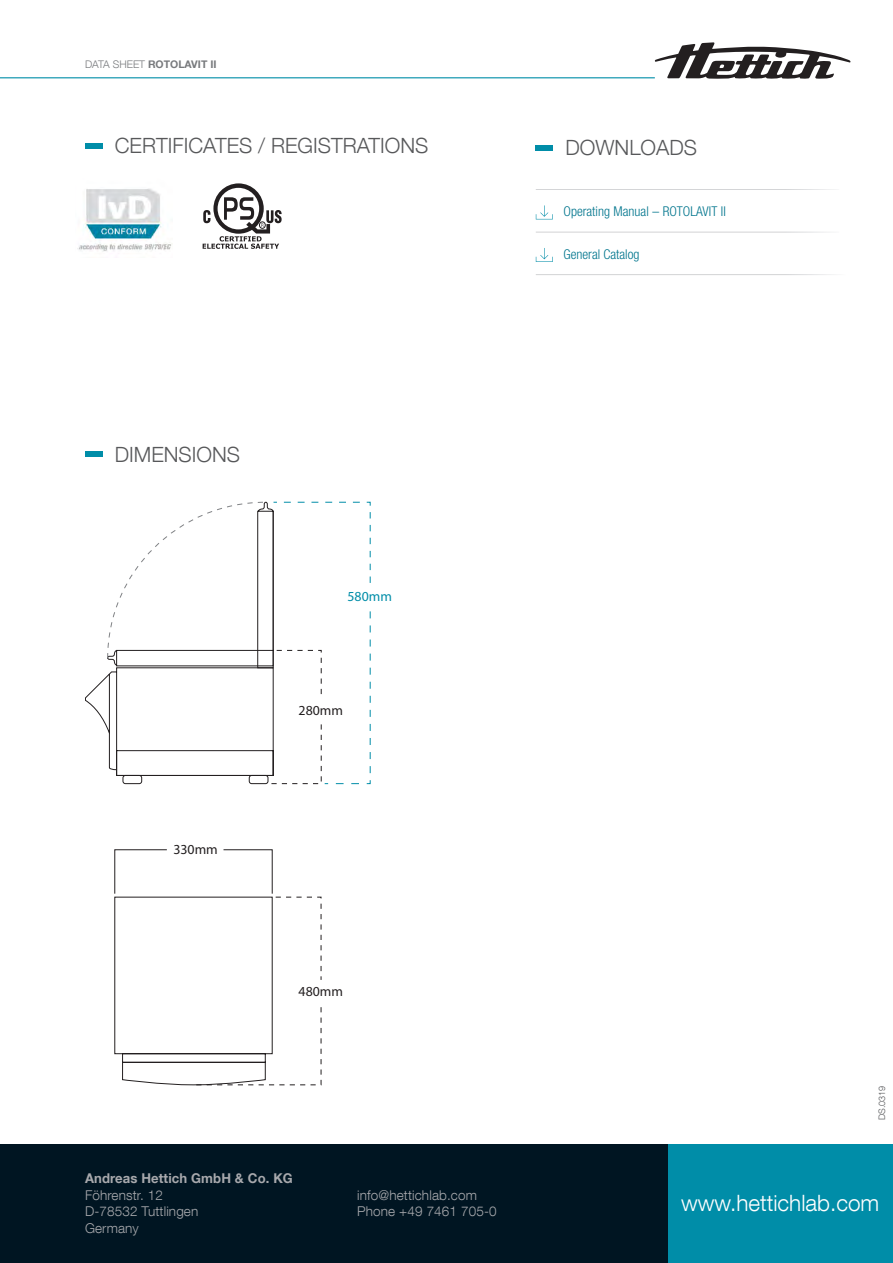
<style>
.page{position:relative;width:893px;height:1263px;background:#fff}
.page>*{position:absolute;margin:0;border:0;box-sizing:border-box;transform-origin:0 0}
.t1{font:300 22.5px "Helvetica Neue LT Com";color:#fff}
.t2{font:300 21px "Helvetica Neue LT Com";color:#57585a}
.t3{font:13.8px "Myriad Pro";color:#231f20}
.t4{font:13.8px "Myriad Pro";color:#008da8}
.t5{font:300 13.5px/16.5px "Helvetica Neue LT Com";letter-spacing:.01em;color:#a8a9ad}
.t6{font:300 condensed 13.5px "Helvetica Neue LT Com";color:#00758d}
.t7{font:700 13.5px "Helvetica Neue LT Com";letter-spacing:.01em;color:#a8a9ad}
.t8{font:700 10.5px "Helvetica Neue LT Com";color:#787a7d}
.t9{font:300 9px "Helvetica Neue LT Com";color:#57585a}
.s1{font-weight:300}
</style>
<div class="page">
<div style="left:668px;top:1144px;width:225px;height:119px;background:#008da8"></div>
<div style="left:0;top:1144px;width:668px;height:119px;background:#001522"></div>
<svg style="left:655px;top:42px;width:195px;height:37px"></svg>
<hr style="left:0;top:77px;width:655px;height:1px;background:#008da8">
<div style="left:85px;top:143px;width:17px;height:6px;background:#008da8"></div>
<div style="left:536px;top:145px;width:17px;height:6px;background:#008da8"></div>
<svg style="left:536px;top:205px;width:17px;height:14px"></svg>
<svg style="left:536px;top:248px;width:17px;height:14px"></svg>
<div style="left:85px;top:452px;width:17px;height:5px;background:#008da8"></div>
<svg style="left:203px;top:183px;width:79px;height:66px"></svg>
<img style="left:77px;top:188px;width:95px;height:64px">
<svg style="left:107px;top:502px;width:264px;height:282px"></svg>
<svg style="left:114px;top:849px;width:207px;height:237px"></svg>
<p class="t8" style="left:85px;top:58px;width:133px"><span class="s1">DATA SHEET</span> ROTOLAVIT II</p>
<h2 class="t2" style="left:115px;top:133px;width:315px">CERTIFICATES / REGISTRATIONS</h2>
<h2 class="t2" style="left:566px;top:135px;width:133px">DOWNLOADS</h2>
<p class="t6" style="left:563px;top:204px;width:164px">Operating Manual – ROTOLAVIT II</p>
<p class="t6" style="left:563px;top:246px;width:77px">General Catalog</p>
<h2 class="t2" style="left:115px;top:441px;width:127px">DIMENSIONS</h2>
<p class="t3" style="left:173px;top:841px;width:46px">330mm</p>
<p class="t4" style="left:347px;top:588px;width:46px">580mm</p>
<p class="t3" style="left:299px;top:702px;width:46px">280mm</p>
<p class="t3" style="left:299px;top:983px;width:46px">480mm</p>
<p class="t7" style="left:85px;top:1170px;width:209px">Andreas Hettich GmbH &amp; Co. KG</p>
<p class="t5" style="left:85px;top:1186px;width:115px">Föhrenstr. 12<br>D-78532 Tuttlingen<br>Germany</p>
<p class="t5" style="left:357px;top:1186px;width:141px">info@hettichlab.com<br>Phone +49 7461 705-0</p>
<p class="t9" style="left:876px;top:1120px;width:36px;rotate:-90deg">DS.0319</p>
<h1 class="t1" style="left:681px;top:1190px;width:199px">www.hettichlab.com</h1>
</div>
